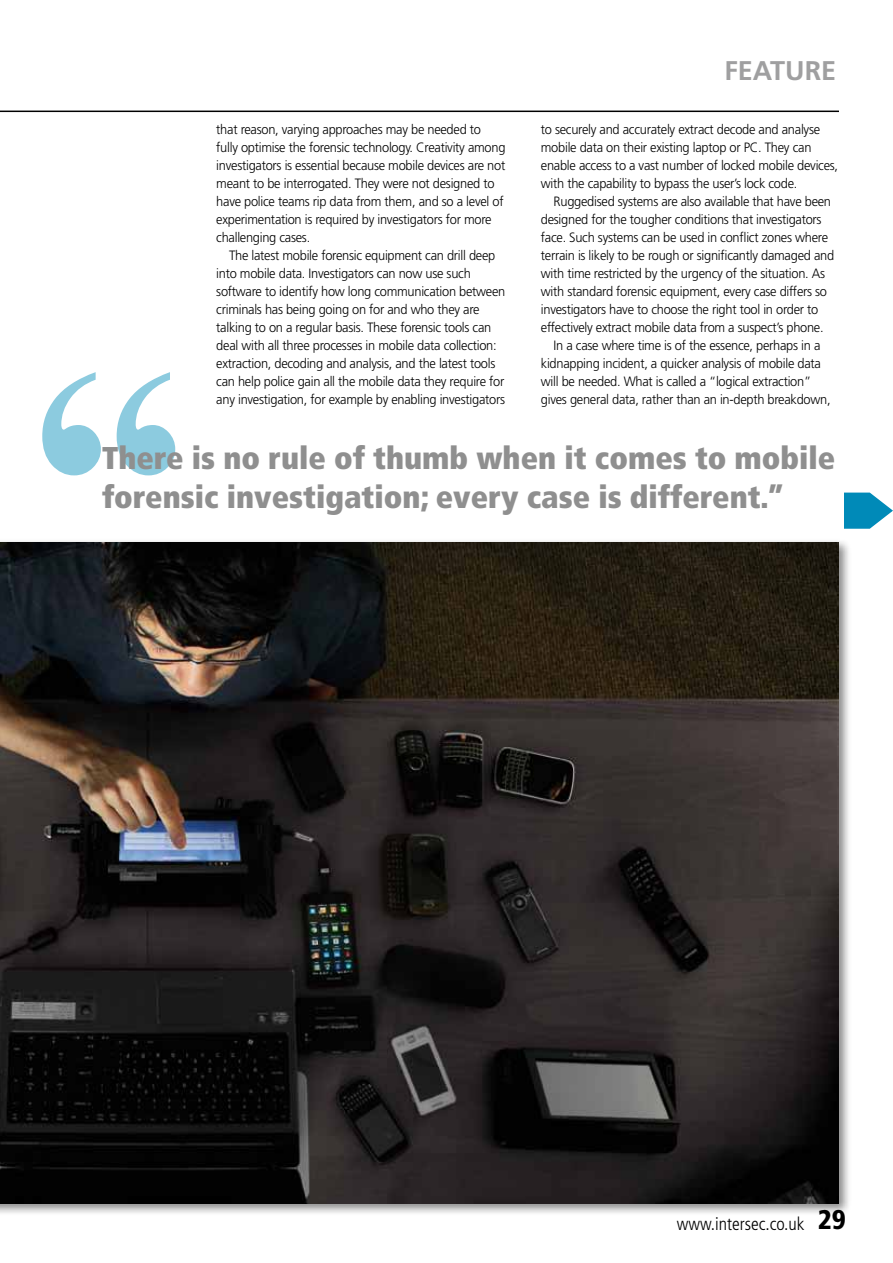
<style>
.page{position:relative;width:893px;height:1263px;background:#fff}
.page>*{position:absolute;margin:0;border:0;box-sizing:border-box;transform-origin:0 0}
.t1{font:700 316.65px "Times New Roman";color:#8ccbdf}
.t2{font:900 condensed 31.5px/39px "Frutiger";color:#8f8f8f}
.t3{font:700 27px "Frutiger";color:#9f9fa0}
.t4{font:300 condensed 18px "Frutiger";color:#000}
.t5{font:300 13.5px/18px "Frutiger";letter-spacing:-.02em;color:#000;scale:.95 1}
.s1{font-weight:900;font-size:27px}
</style>
<div class="page">
<div style="left:0;top:538px;width:851px;height:678px;background:#000;opacity:.45"></div>
<img style="left:0;top:542px;width:839px;height:661px">
<svg style="left:844px;top:492px;width:49px;height:37px"></svg>
<hr style="left:0;top:111px;width:839px;height:1px;background:#000">
<h3 class="t3" style="left:724px;top:54px;width:113px">FEATURE</h3>
<p class="t5" style="left:216px;top:120px;width:306px">that reason, varying approaches may be needed to fully optimise the forensic technology. Creativity among investigators is essential because mobile devices are not meant to be interrogated. They were not designed to have police teams rip data from them, and so a level of experimentation is required by investigators for more challenging cases.</p>
<p class="t5" style="left:216px;top:246px;width:306px;text-indent:13px">The latest mobile forensic equipment can drill deep into mobile data. Investigators can now use such software to identify how long communication between criminals has being going on for and who they are talking to on a regular basis. These forensic tools can deal with all three processes in mobile data collection: extraction, decoding and analysis, and the latest tools can help police gain all the mobile data they require for any investigation, for example by enabling investigators</p>
<p class="t5" style="left:541px;top:120px;width:314px">to securely and accurately extract decode and analyse mobile data on their existing laptop or PC. They can enable access to a vast number of locked mobile devices, with the capability to bypass the user’s lock code.</p>
<p class="t5" style="left:554px;top:192px;width:294px">Ruggedised systems are also available that have been</p>
<p class="t5" style="left:541px;top:210px;width:297px">designed for the tougher conditions that investigators</p>
<p class="t5" style="left:541px;top:228px;width:304px">face. Such systems can be used in conflict zones where</p>
<p class="t5" style="left:541px;top:246px;width:310px">terrain is likely to be rough or significantly damaged and</p>
<p class="t5" style="left:541px;top:264px;width:301px">with time restricted by the urgency of the situation. As</p>
<p class="t5" style="left:541px;top:282px;width:303px">with standard forensic equipment, every case differs so</p>
<p class="t5" style="left:541px;top:300px;width:293px">investigators have to choose the right tool in order to</p>
<p class="t5" style="left:541px;top:318px;width:299px">effectively extract mobile data from a suspect’s phone.</p>
<p class="t5" style="left:554px;top:336px;width:282px">In a case where time is of the essence, perhaps in a</p>
<p class="t5" style="left:541px;top:354px;width:296px">kidnapping incident, a quicker analysis of mobile data</p>
<p class="t5" style="left:541px;top:372px;width:286px">will be needed. What is called a “logical extraction”</p>
<p class="t5" style="left:541px;top:390px;width:307px">gives general data, rather than an in-depth breakdown,</p>
<h1 class="t1" style="left:30px;top:297px;width:160px">“</h1>
<h2 class="t2" style="left:102px;top:438px;width:735px">There is no rule of thumb when it comes to mobile forensic investigation; every case is different.”</h2>
<h3 class="t4" style="left:677px;top:1213px;width:171px">www.intersec.co.uk <span class="s1">29</span></h3>
</div>
